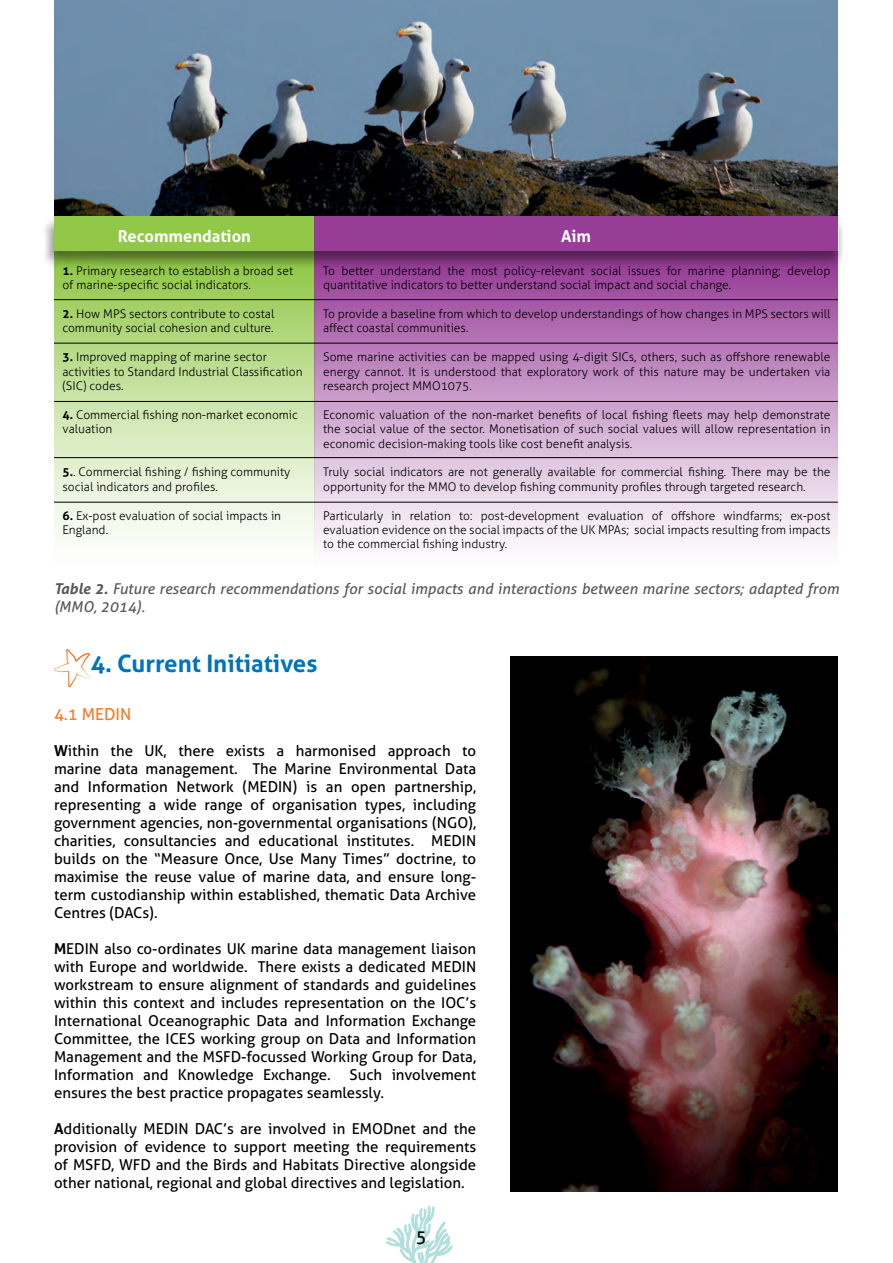
<style>
.page{position:relative;width:893px;height:1263px;background:#fff}
.page>*{position:absolute;margin:0;border:0;box-sizing:border-box;transform-origin:0 0}
.t1{font:700 24px "Aller";color:#0073bb}
.t2{font:18px "Aller";color:#000}
.t3{font:700 16.5px "Aller";color:#fff}
.t4{font:16.5px "Aller";color:#f47929}
.t5{font:15px/18px "Aller";color:#000;text-align:justify}
.t6{font:italic 15px/18px "Aller";color:#58595b}
.t7{font:300 12px/14.4px "Aller";color:#000}
.s1{font-weight:700}
</style>
<div class="page">
<img style="left:54px;top:0;width:784px;height:216px">
<svg style="left:54px;top:649px;width:37px;height:38px"></svg>
<div style="left:54px;top:249px;width:261px;height:318px;background:linear-gradient(to bottom,#90c847,#fff)"></div>
<div style="left:315px;top:249px;width:523px;height:318px;background:linear-gradient(to bottom,#953995,#fff)"></div>
<div style="left:42px;top:216px;width:803px;height:53px;background:#000;opacity:.45"></div>
<div style="left:54px;top:217px;width:261px;height:34px;background:#91c848"></div>
<div style="left:315px;top:217px;width:523px;height:34px;background:#973d97"></div>
<hr style="left:54px;top:299px;width:784px;height:1px;background:#000">
<hr style="left:54px;top:343px;width:784px;height:1px;background:#000">
<hr style="left:54px;top:401px;width:784px;height:1px;background:#000">
<hr style="left:54px;top:457px;width:784px;height:1px;background:#000">
<hr style="left:54px;top:502px;width:784px;height:1px;background:#000">
<img style="left:510px;top:656px;width:328px;height:536px">
<svg style="left:386px;top:1206px;width:67px;height:57px"></svg>
<h3 class="t3" style="left:118px;top:226px;width:135px">Recommendation</h3>
<h3 class="t3" style="left:561px;top:226px;width:32px">Aim</h3>
<p class="t7" style="left:63px;top:263px;width:232px"><span class="s1">1.</span> Primary research to establish a broad set of marine-specific social indicators.</p>
<p class="t7" style="left:63px;top:307px;width:213px"><span class="s1">2.</span> How MPS sectors contribute to costal community social cohesion and culture.</p>
<p class="t7" style="left:63px;top:350px;width:242px"><span class="s1">3.</span> Improved mapping of marine sector activities to Standard Industrial Classification (SIC) codes.</p>
<p class="t7" style="left:63px;top:407px;width:237px"><span class="s1">4.</span> Commercial fishing non-market economic valuation</p>
<p class="t7" style="left:63px;top:465px;width:229px"><span class="s1">5.</span>. Commercial fishing / fishing community social indicators and profiles.</p>
<p class="t7" style="left:63px;top:508px;width:220px"><span class="s1">6.</span> Ex-post evaluation of social impacts in<br>England.</p>
<p class="t7" style="left:323px;top:263px;width:509px">To better understand the most policy-relevant social issues for marine planning; develop quantitative indicators to better understand social impact and social change.</p>
<p class="t7" style="left:323px;top:307px;width:509px">To provide a baseline from which to develop understandings of how changes in MPS sectors will affect coastal communities.</p>
<p class="t7" style="left:323px;top:350px;width:509px;text-align:justify">Some marine activities can be mapped using 4-digit SICs, others, such as offshore renewable energy cannot. It is understood that exploratory work of this nature may be undertaken via research project MMO1075.</p>
<p class="t7" style="left:323px;top:407px;width:509px;text-align:justify">Economic valuation of the non-market benefits of local fishing fleets may help demonstrate the social value of the sector. Monetisation of such social values will allow representation in economic decision-making tools like cost benefit analysis.</p>
<p class="t7" style="left:323px;top:465px;width:509px">Truly social indicators are not generally available for commercial fishing. There may be the opportunity for the MMO to develop fishing community profiles through targeted research.</p>
<p class="t7" style="left:323px;top:508px;width:509px;text-align:justify">Particularly in relation to: post-development evaluation of offshore windfarms; ex-post evaluation evidence on the social impacts of the UK MPAs; social impacts resulting from impacts to the commercial fishing industry.</p>
<p class="t6" style="left:54px;top:580px;width:786px"><span class="s1">Table 2.</span> Future research recommendations for social impacts and interactions between marine sectors; adapted from (MMO, 2014).</p>
<h1 class="t1" style="left:91px;top:649px;width:228px">4. Current Initiatives</h1>
<h3 class="t4" style="left:54px;top:704px;width:79px">4.1 MEDIN</h3>
<p class="t5" style="left:54px;top:742px;width:424px"><span class="s1">W</span>ithin the UK, there exists a harmonised approach to marine data management. The Marine Environmental Data and Information Network (MEDIN) is an open partnership, representing a wide range of organisation types, including government agencies, non-governmental organisations (NGO), charities, consultancies and educational institutes. MEDIN builds on the “Measure Once, Use Many Times” doctrine, to maximise the reuse value of marine data, and ensure long&shy;term custodianship within established, thematic Data Archive Centres (DACs).</p>
<p class="t5" style="left:54px;top:940px;width:424px"><span class="s1">M</span>EDIN also co-ordinates UK marine data management liaison with Europe and worldwide. There exists a dedicated MEDIN workstream to ensure alignment of standards and guidelines within this context and includes representation on the IOC’s International Oceanographic Data and Information Exchange Committee, the ICES working group on Data and Information Management and the MSFD-focussed Working Group for Data, Information and Knowledge Exchange.</p>
<p class="t5" style="left:54px;top:1066px;width:424px;text-indent:296px">Such involvement ensures the best practice propagates seamlessly.</p>
<p class="t5" style="left:54px;top:1120px;width:424px"><span class="s1">A</span>dditionally MEDIN DAC’s are involved in EMODnet and the provision of evidence to support meeting the requirements of MSFD, WFD and the Birds and Habitats Directive alongside other national, regional and global directives and legislation.</p>
<h2 class="t2" style="left:416px;top:1225px;width:12px">5</h2>
</div>
